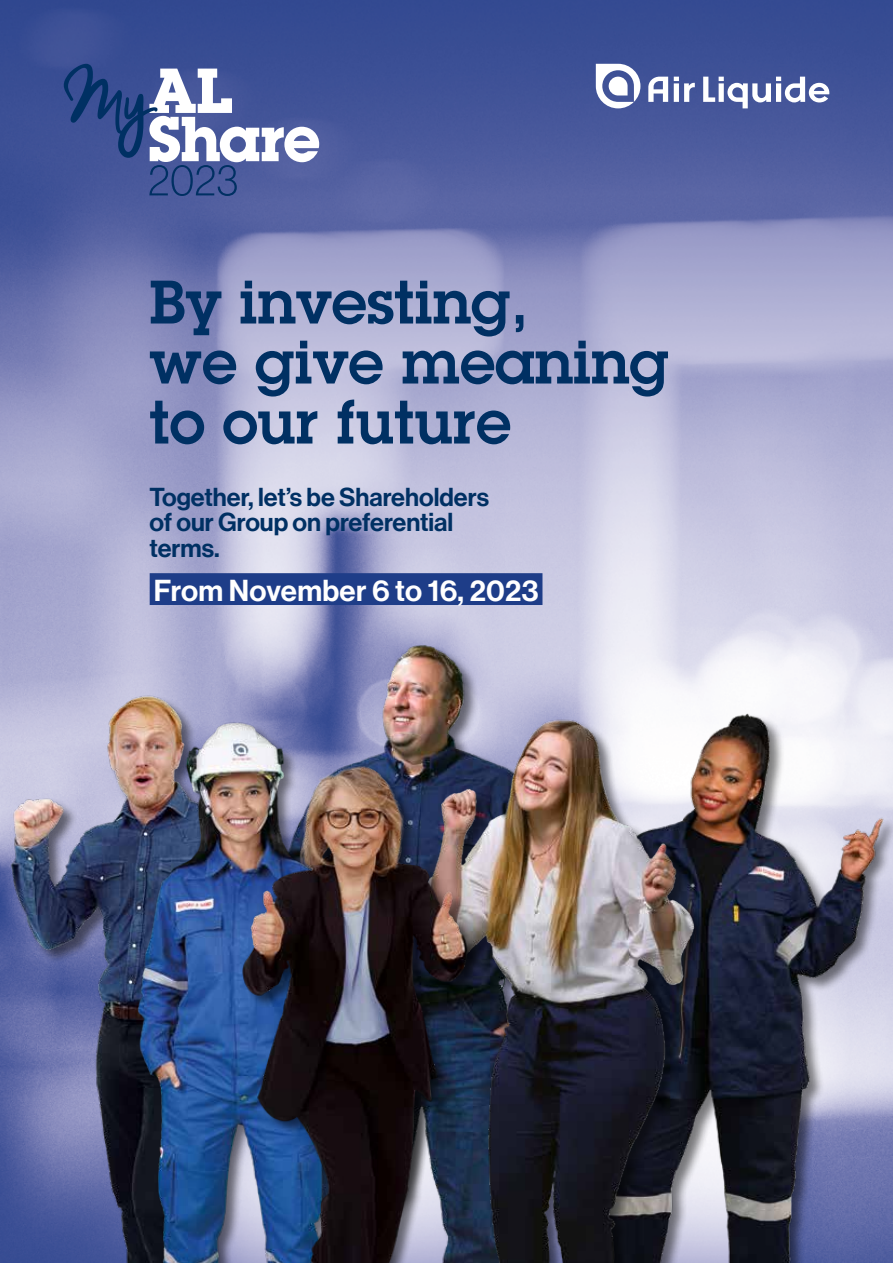
<style>
.page{position:relative;width:893px;height:1263px;background:#fff}
.page>*{position:absolute;margin:0;border:0;box-sizing:border-box;transform-origin:0 0}
.t1{font:600 60px/60px "Lubalin Graph Std";color:#003063}
.t2{font:29.7px "N Haas Grotesk DS Std 65 Md";letter-spacing:.01em;color:#fff}
.t3{font:25.5px/25.5px "N Haas Grotesk DS Std 65 Md";color:#003063}
</style>
<div class="page">
<img style="left:0;top:0;width:893px;height:644px">
<img style="left:718px;top:632px;width:175px;height:631px">
<img style="left:112px;top:632px;width:606px;height:40px">
<img style="left:0;top:644px;width:543px;height:619px">
<img style="left:284px;top:672px;width:544px;height:591px">
<img style="left:119px;top:745px;width:472px;height:518px">
<div style="left:150px;top:573px;width:392px;height:32px;background:#1e3d88"></div>
<svg style="left:674px;top:77px;width:21px;height:25px"></svg>
<svg style="left:648px;top:77px;width:20px;height:25px"></svg>
<svg style="left:703px;top:77px;width:126px;height:31px"></svg>
<svg style="left:596px;top:64px;width:44px;height:44px"></svg>
<svg style="left:64px;top:64px;width:255px;height:132px"></svg>
<h1 class="t1" style="left:149px;top:271px;width:521px">By investing,<br>we give meaning to our future</h1>
<p class="t3" style="left:149px;top:484px;width:341px">Together, let’s be Shareholders of our Group on preferential terms.</p>
<p class="t2" style="left:154px;top:573px;width:386px">From November 6 to 16, 2023</p>
</div>
